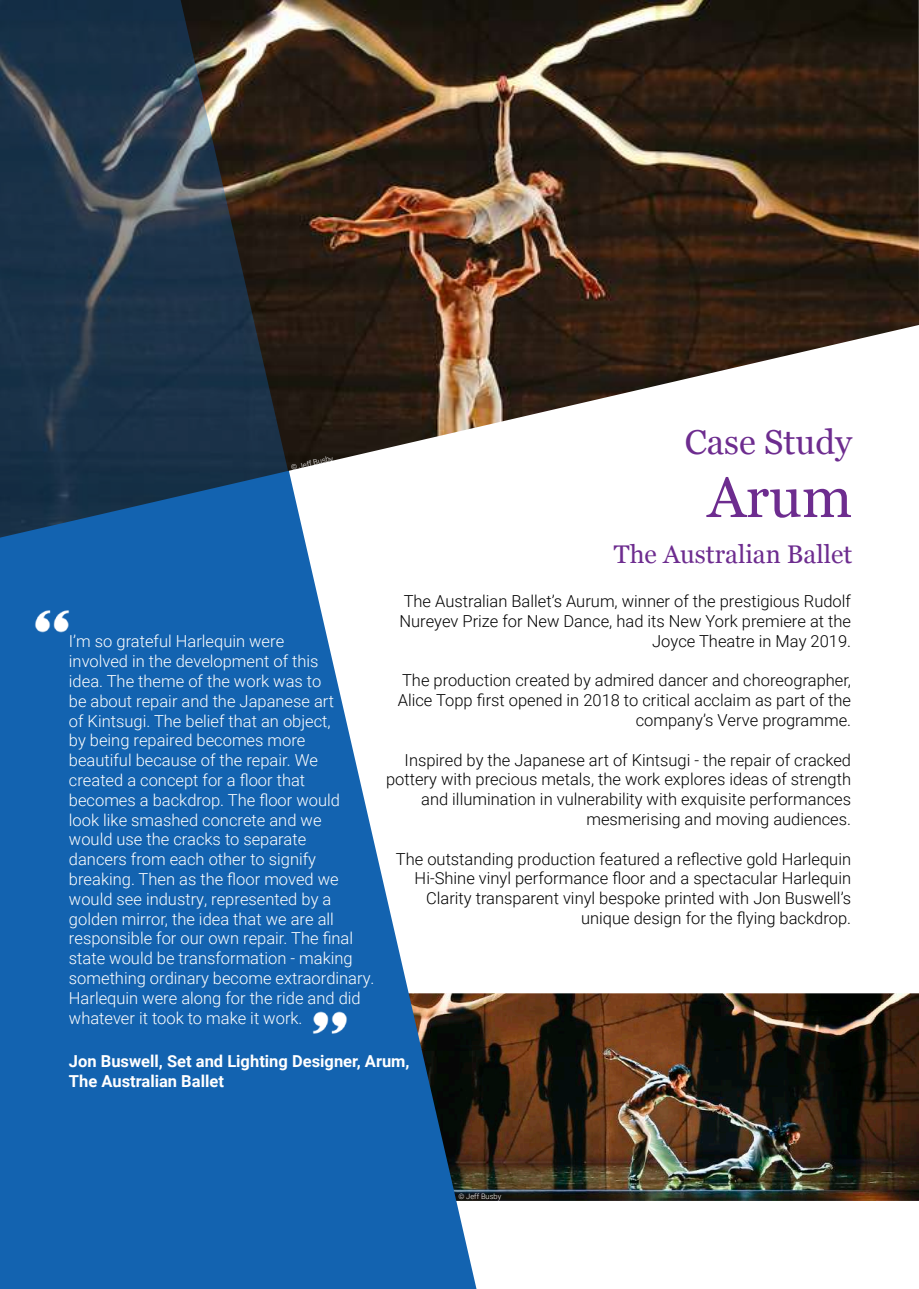
<style>
.page{position:relative;width:919px;height:1289px;background:#fff}
.page>*{position:absolute;margin:0;border:0;box-sizing:border-box;transform-origin:0 0}
.t1{font:57px "Georgia";color:#6d2c8f}
.t2{font:34.5px "Georgia";color:#6d2c8f}
.t3{font:25.5px "Georgia";color:#6d2c8f}
.t4{font:300 16.5px/19.8px "Roboto";color:#000;text-align:right}
.t5{font:300 16.5px/19.8px "Roboto";color:#fff}
.t6{font:700 16.5px/19.8px "Roboto";color:#fff}
.t7{font:300 7.5px "Roboto";color:#fff}
</style>
<div class="page">
<img style="left:476px;top:993px;width:442px;height:207px">
<svg style="left:0;top:537px;width:476px;height:751px;fill:#1363b0"></svg>
<img style="left:21px;top:616px;width:61px;height:35px">
<img style="left:294px;top:0;width:624px;height:537px">
<svg style="left:0;top:0;width:294px;height:616px;fill:#1a3248"></svg>
<img style="left:299px;top:992px;width:62px;height:61px">
<p class="t7" style="left:290px;top:462px;width:44px;rotate:-13deg">© Jeff Busby</p>
<p class="t5" style="left:69px;top:631px;width:307px">I’m so grateful Harlequin were<br>involved in the development of this<br>idea. The theme of the work was to<br>be about repair and the Japanese art<br>of Kintsugi. The belief that an object,<br>by being repaired becomes more<br>beautiful because of the repair. We created a concept for a floor that becomes a backdrop. The floor would look like smashed concrete and we<br>would use the cracks to separate<br>dancers from each other to signify breaking. Then as the floor moved we would see industry, represented by a golden mirror, the idea that we are all responsible for our own repair. The final state would be transformation - making something ordinary become extraordinary.<br>Harlequin were along for the ride and did whatever it took to make it work.</p>
<h2 class="t2" style="left:684px;top:417px;width:169px">Case Study</h2>
<h1 class="t1" style="left:707px;top:455px;width:146px">Arum</h1>
<h3 class="t3" style="left:614px;top:536px;width:240px">The Australian Ballet</h3>
<p class="t4" style="left:399px;top:590px;width:453px">The Australian Ballet’s Aurum, winner of the prestigious Rudolf<br>Nureyev Prize for New Dance, had its New York premiere at the<br>Joyce Theatre in May 2019.</p>
<p class="t4" style="left:398px;top:670px;width:455px">The production created by admired dancer and choreographer,<br>Alice Topp first opened in 2018 to critical acclaim as part of the company’s Verve programme.</p>
<p class="t4" style="left:386px;top:749px;width:466px">Inspired by the Japanese art of Kintsugi - the repair of cracked pottery with precious metals, the work explores ideas of strength and illumination in vulnerability with exquisite performances mesmerising and moving audiences.</p>
<p class="t4" style="left:396px;top:848px;width:456px">The outstanding production featured a reflective gold Harlequin Hi-Shine vinyl performance floor and a spectacular Harlequin Clarity transparent vinyl bespoke printed with Jon Buswell’s unique design for the flying backdrop.</p>
<p class="t6" style="left:69px;top:1051px;width:342px">Jon Buswell, Set and Lighting Designer, Arum,<br>The Australian Ballet</p>
<p class="t7" style="left:458px;top:1191px;width:44px">© Jeff Busby</p>
</div>
